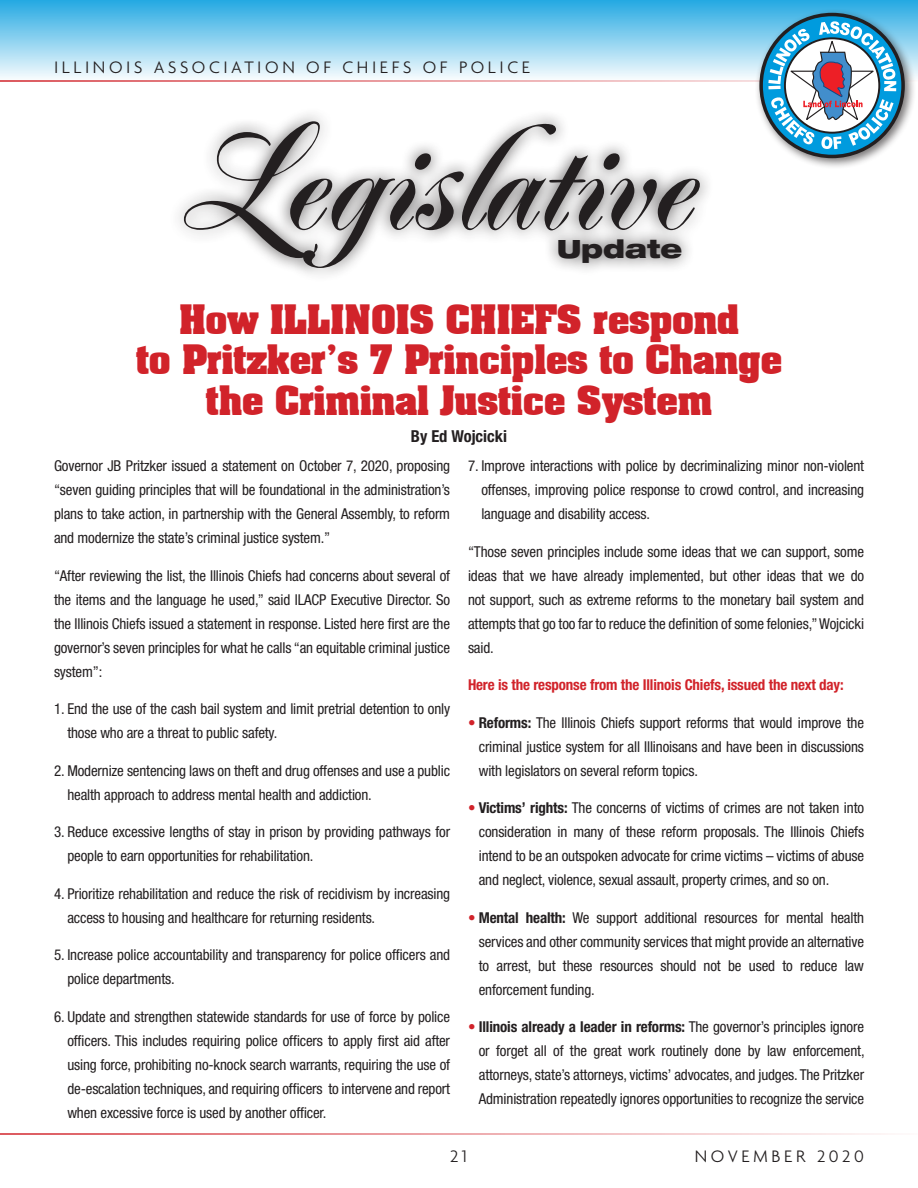
<style>
.page{position:relative;width:918px;height:1188px;background:#fff}
.page>*{position:absolute;margin:0;border:0;box-sizing:border-box;transform-origin:0 0}
.t1{font:700 148.5px "Jacoba";color:#231f20}
.t2{font:700 34.5px "Aaron";color:#d1232a}
.t3{font:900 expanded 25.2px "Helvetica Neue";color:#231f20}
.t4{font:300 18px "Agenda";letter-spacing:.2em;color:#231f20}
.t5{font:700 condensed 16.5px "Helvetica Neue";color:#231f20}
.t6{font:condensed 15px/24px "Helvetica Neue";letter-spacing:-.01em;color:#231f20;text-align:justify}
.t7{font:700 condensed 15px "Helvetica Neue";letter-spacing:-.01em;color:#d1232a}
.s1{color:#d1232a}
.s2{font-weight:700}
</style>
<div class="page">
<div style="left:0;top:0;width:918px;height:81px;background:linear-gradient(to bottom,#24a9e2,#fafdfe)"></div>
<hr style="left:0;top:80px;width:918px;height:2px;background:#d1232a">
<hr style="left:0;top:1133px;width:918px;height:2px;background:#d1232a">
<div style="left:170px;top:107px;width:544px;height:176px;background:#231f20;opacity:.75"></div>
<div style="left:755px;top:8px;width:161px;height:161px;background:#231f20;opacity:.6"></div>
<svg style="left:759px;top:13px;width:146px;height:145px"></svg>
<p class="t4" style="left:54px;top:57px;width:478px">ILLINOIS ASSOCIATION OF CHIEFS OF POLICE</p>
<p class="t1" style="left:166px;top:94px;width:519px">Legislative</p>
<p class="t3" style="left:557px;top:232px;width:127px">Update</p>
<p class="t2" style="left:179px;top:290px;width:562px">How ILLINOIS CHIEFS respond</p>
<p class="t2" style="left:136px;top:330px;width:647px">to Pritzker’s 7 Principles to Change</p>
<p class="t2" style="left:206px;top:371px;width:508px">the Criminal Justice System</p>
<p class="t5" style="left:411px;top:426px;width:98px">By Ed Wojcicki</p>
<p class="t6" style="left:54px;top:454px;width:398px">Governor JB Pritzker issued a statement on October 7, 2020, proposing “seven guiding principles that will be foundational in the administration’s plans to take action, in partnership with the General Assembly, to reform and modernize the state’s criminal justice system.”</p>
<p class="t6" style="left:54px;top:563px;width:398px">“After reviewing the list, the Illinois Chiefs had concerns about several of the items and the language he used,” said ILACP Executive Director. So the Illinois Chiefs issued a statement in response. Listed here first are the governor’s seven principles for what he calls “an equitable criminal justice system”:</p>
<p class="t6" style="left:67px;top:697px;width:384px;text-indent:-13px">1. End the use of the cash bail system and limit pretrial detention to only those who are a threat to public safety.</p>
<p class="t6" style="left:67px;top:758px;width:384px;text-indent:-13px">2. Modernize sentencing laws on theft and drug offenses and use a public health approach to address mental health and addiction.</p>
<p class="t6" style="left:67px;top:820px;width:384px;text-indent:-13px">3. Reduce excessive lengths of stay in prison by providing pathways for people to earn opportunities for rehabilitation.</p>
<p class="t6" style="left:67px;top:881px;width:384px;text-indent:-13px">4. Prioritize rehabilitation and reduce the risk of recidivism by increasing access to housing and healthcare for returning residents.</p>
<p class="t6" style="left:67px;top:943px;width:384px;text-indent:-13px">5. Increase police accountability and transparency for police officers and police departments.</p>
<p class="t6" style="left:67px;top:1004px;width:384px;text-indent:-13px">6. Update and strengthen statewide standards for use of force by police officers. This includes requiring police officers to apply first aid after using force, prohibiting no-knock search warrants, requiring the use of de-escalation techniques, and requiring officers to intervene and report when excessive force is used by another officer.</p>
<p class="t6" style="left:481px;top:454px;width:384px;text-indent:-13px">7. Improve interactions with police by decriminalizing minor non-violent offenses, improving police response to crowd control, and increasing language and disability access.</p>
<p class="t6" style="left:468px;top:539px;width:398px">“Those seven principles include some ideas that we can support, some ideas that we have already implemented, but other ideas that we do not support, such as extreme reforms to the monetary bail system and attempts that go too far to reduce the definition of some felonies,” Wojcicki said.</p>
<p class="t7" style="left:468px;top:676px;width:377px">Here is the response from the Illinois Chiefs, issued the next day:</p>
<p class="t6" style="left:479px;top:710px;width:387px;text-indent:-11px"><span class="s1">•</span> <span class="s2">Reforms:</span> The Illinois Chiefs support reforms that would improve the criminal justice system for all Illinoisans and have been in discussions with legislators on several reform topics.</p>
<p class="t6" style="left:479px;top:796px;width:387px;text-indent:-11px"><span class="s1">•</span> <span class="s2">Victims’ rights:</span> The concerns of victims of crimes are not taken into consideration in many of these reform proposals. The Illinois Chiefs intend to be an outspoken advocate for crime victims – victims of abuse and neglect, violence, sexual assault, property crimes, and so on.</p>
<p class="t6" style="left:479px;top:905px;width:387px;text-indent:-11px"><span class="s1">•</span> <span class="s2">Mental health:</span> We support additional resources for mental health services and other community services that might provide an alternative to arrest, but these resources should not be used to reduce law enforcement funding.</p>
<p class="t6" style="left:479px;top:1015px;width:387px;text-indent:-11px"><span class="s1">•</span> <span class="s2">Illinois already a leader in reforms:</span> The governor’s principles ignore or forget all of the great work routinely done by law enforcement, attorneys, state’s attorneys, victims’ advocates, and judges. The Pritzker Administration repeatedly ignores opportunities to recognize the service</p>
<p class="t4" style="left:450px;top:1146px;width:19px">21</p>
<p class="t4" style="left:695px;top:1146px;width:171px">NOVEMBER 2020</p>
</div>
